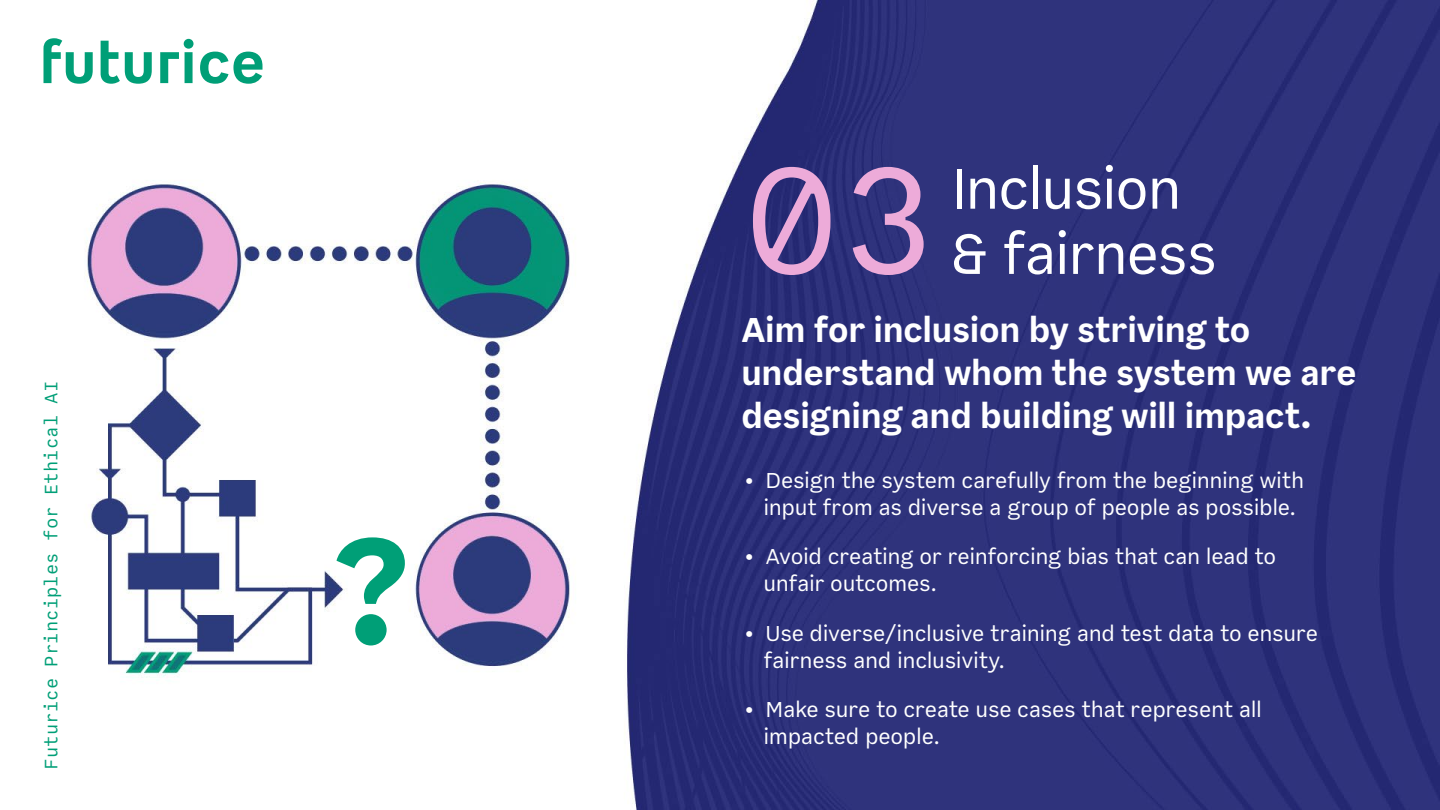
<style>
.page{position:relative;width:1440px;height:810px;background:#fff}
.page>*{position:absolute;margin:0;border:0;box-sizing:border-box;transform-origin:0 0}
.t1{font:157.57px "Futurice Monospaced";color:#edabd9}
.t2{font:59.25px/65.2px "Futurice";letter-spacing:-.03em;color:#fff}
.t3{font:700 36px/43.2px "Futurice";letter-spacing:-.025em;color:#fff}
.t4{font:22.5px/27px "Futurice";letter-spacing:-.015em;color:#fff}
.t5{font:18.75px "Futurice Monospaced";color:#009f77}
</style>
<div class="page">
<img style="left:43px;top:0;width:1397px;height:810px">
<svg style="left:44px;top:38px;width:219px;height:46px"></svg>
<svg style="left:337px;top:537px;width:68px;height:109px"></svg>
<p class="t5" style="left:40px;top:770px;width:390px;rotate:-90deg">Futurice Principles for Ethical AI</p>
<h1 class="t1" style="left:744px;top:128px;width:194px">03</h1>
<h2 class="t2" style="left:951px;top:158px;width:268px">Inclusion &amp; fairness</h2>
<h3 class="t3" style="left:741px;top:309px;width:617px">Aim for inclusion by striving to understand whom the system we are designing and building will impact.</h3>
<p class="t4" style="left:744px;top:467px;width:562px;text-align:center">• Design the system carefully from the beginning with input from as diverse a group of people as possible.</p>
<p class="t4" style="left:764px;top:544px;width:514px;text-indent:-20px">• Avoid creating or reinforcing bias that can lead to unfair outcomes.</p>
<p class="t4" style="left:764px;top:620px;width:556px;text-indent:-20px">• Use diverse/inclusive training and test data to ensure fairness and inclusivity.</p>
<p class="t4" style="left:764px;top:697px;width:500px;text-indent:-20px">• Make sure to create use cases that represent all impacted people.</p>
</div>
